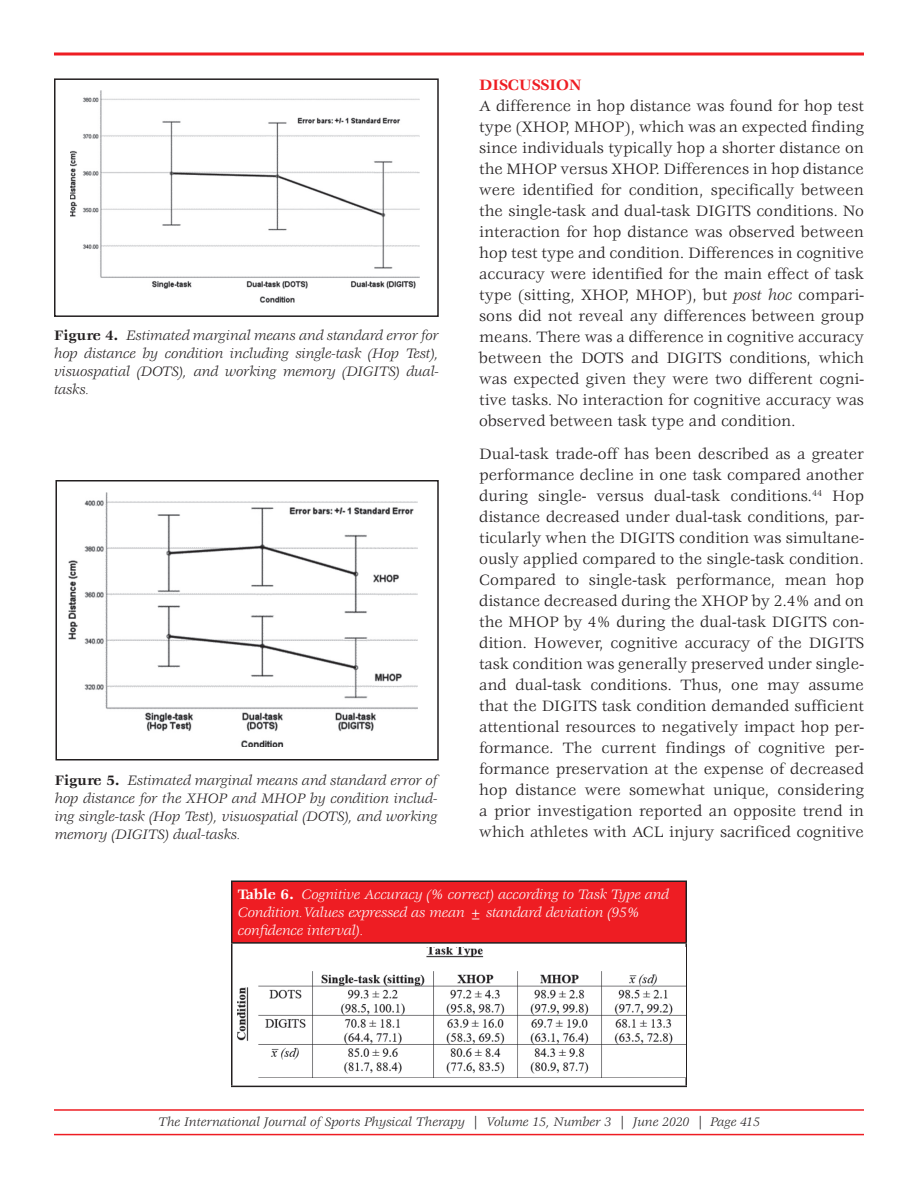
<style>
.page{position:relative;width:918px;height:1188px;background:#fff}
.page>*{position:absolute;margin:0;border:0;box-sizing:border-box;transform-origin:0 0}
.t1{font:16.5px/21px "Veljovic Std";color:#231f20;text-align:justify}
.t2{font:700 16.5px "Veljovic Std";color:#ee1d23}
.t3{font:italic 15px/18px "Veljovic Std";color:#231f20;text-align:justify}
.t4{font:italic 15px/18px "Veljovic Std";letter-spacing:-.005em;color:#fff}
.t5{font:italic 13.5px "Veljovic Std";color:#231f20}
.s1{font-weight:700;font-style:normal}
.s2{font-style:italic}
</style>
<div class="page">
<hr style="left:54px;top:1109px;width:810px;height:2px;background:#ee1d23">
<hr style="left:54px;top:1134px;width:810px;height:1px;background:#ee1d23">
<svg style="left:54px;top:52px;width:810px;height:4px;background:#f25559"></svg>
<img style="left:70px;top:90px;width:350px;height:212px">
<div style="left:54px;top:78px;width:385px;height:239px;border:2px solid #231f20"></div>
<div style="left:232px;top:881px;width:454px;height:62px;background:#ee1d23"></div>
<hr style="left:231px;top:880px;width:456px;height:2px;background:#231f20">
<hr style="left:231px;top:882px;width:1px;height:60px;background:#231f20">
<hr style="left:686px;top:882px;width:1px;height:60px;background:#231f20">
<hr style="left:231px;top:942px;width:456px;height:2px;background:#231f20">
<hr style="left:231px;top:944px;width:1px;height:142px;background:#231f20">
<hr style="left:686px;top:944px;width:1px;height:142px;background:#231f20">
<hr style="left:231px;top:1086px;width:456px;height:1px;background:#231f20">
<img style="left:237px;top:947px;width:449px;height:130px">
<img style="left:68px;top:492px;width:350px;height:255px">
<div style="left:55px;top:480px;width:384px;height:280px;border:2px solid #231f20"></div>
<p class="t3" style="left:54px;top:327px;width:386px"><span class="s1">Figure 4.</span> Estimated marginal means and standard error for hop distance by condition including single-task (Hop Test), visuospatial (DOTS), and working memory (DIGITS) dual&shy;tasks.</p>
<p class="t3" style="left:55px;top:772px;width:384px"><span class="s1">Figure 5.</span> Estimated marginal means and standard error of hop distance for the XHOP and MHOP by condition includ&shy;ing single-task (Hop Test), visuospatial (DOTS), and working memory (DIGITS) dual-tasks.</p>
<p class="t2" style="left:479px;top:78px;width:104px">DISCUSSION</p>
<p class="t1" style="left:479px;top:96px;width:386px">A difference in hop distance was found for hop test type (XHOP, MHOP), which was an expected finding since individuals typically hop a shorter distance on the MHOP versus XHOP. Differences in hop distance were identified for condition, specifically between the single-task and dual-task DIGITS conditions. No interaction for hop distance was observed between hop test type and condition. Differences in cognitive accuracy were identified for the main effect of task type (sitting, XHOP, MHOP), but <span class="s2">post hoc</span> compari&shy;sons did not reveal any differences between group means. There was a difference in cognitive accuracy between the DOTS and DIGITS conditions, which was expected given they were two different cogni&shy;tive tasks. No interaction for cognitive accuracy was observed between task type and condition.</p>
<p class="t1" style="left:479px;top:444px;width:386px">Dual-task trade-off has been described as a greater performance decline in one task compared another during single- versus dual-task conditions.<sup>44</sup> Hop distance decreased under dual-task conditions, par&shy;ticularly when the DIGITS condition was simultane&shy;ously applied compared to the single-task condition.<br>Compared to single-task performance, mean hop distance decreased during the XHOP by 2.4% and on the MHOP by 4% during the dual-task DIGITS con&shy;dition. However, cognitive accuracy of the DIGITS task condition was generally preserved under single&shy;and dual-task conditions. Thus, one may assume that the DIGITS task condition demanded sufficient attentional resources to negatively impact hop per&shy;formance. The current findings of cognitive per&shy;formance preservation at the expense of decreased hop distance were somewhat unique, considering a prior investigation reported an opposite trend in which athletes with ACL injury sacrificed cognitive</p>
<p class="t4" style="left:238px;top:887px;width:433px"><span class="s1">Table 6.</span> Cognitive Accuracy (% correct) according to Task Type and<br>Condition.Values expressed as mean ± standard deviation (95% confidence interval).</p>
<p class="t5" style="left:158px;top:1117px;width:603px">The International Journal of Sports Physical Therapy | Volume 15, Number 3 | June 2020 | Page 415</p>
</div>
